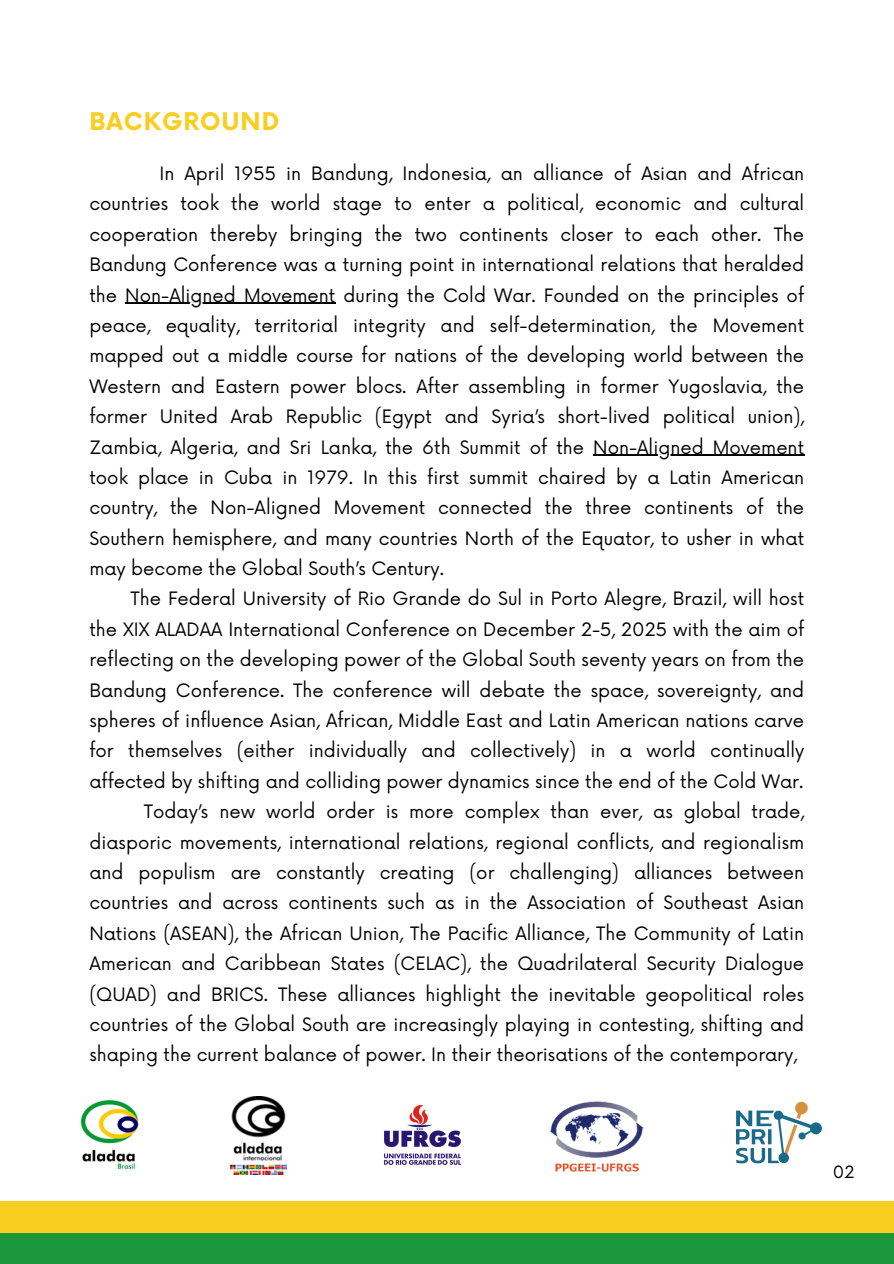
<style>
.page{position:relative;width:894px;height:1264px;background:#fff}
.page>*{position:absolute;margin:0;border:0;box-sizing:border-box;transform-origin:0 0}
.t1{font:700 23.7px "Now";letter-spacing:.035em;color:#f9ce21}
.t2{font:18px/30.3px "Now";color:#000;text-align:justify}
.t3{font:16.5px "Now";color:#000}
</style>
<div class="page">
<div style="left:0;top:1232px;width:893px;height:31px;background:#1c973b"></div>
<div style="left:0;top:1200px;width:893px;height:32px;background:#f9ce21"></div>
<hr style="left:125px;top:303px;width:210px;height:1px;background:#000">
<hr style="left:593px;top:454px;width:211px;height:2px;background:#000">
<img style="left:80px;top:1100px;width:59px;height:70px">
<img style="left:383px;top:1105px;width:78px;height:60px">
<img style="left:549px;top:1101px;width:95px;height:70px">
<img style="left:736px;top:1101px;width:86px;height:63px">
<img style="left:230px;top:1096px;width:56px;height:78px">
<p class="t1" style="left:89px;top:108px;width:191px">BACKGROUND</p>
<h1 class="t2" style="left:89px;top:159px;width:716px;text-indent:70px">In April 1955 in Bandung, Indonesia, an alliance of Asian and African countries took the world stage to enter a political, economic and cultural cooperation thereby bringing the two continents closer to each other. The Bandung Conference was a turning point in international relations that heralded the</h1>
<p class="t2" style="left:89px;top:281px;width:716px;text-indent:36px">Non-Aligned Movement during the Cold War. Founded on the principles of peace, equality, territorial integrity and self-determination, the Movement mapped out a middle course for nations of the developing world between the Western and Eastern power blocs. After assembling in former Yugoslavia, the former United Arab Republic (Egypt and Syria’s short-lived political union), Zambia, Algeria, and Sri Lanka, the 6th Summit of the</p>
<p class="t2" style="left:593px;top:433px;width:212px">Non-Aligned Movement</p>
<p class="t2" style="left:89px;top:463px;width:716px">took place in Cuba in 1979. In this first summit chaired by a Latin American</p>
<p class="t2" style="left:89px;top:493px;width:716px">country, the Non-Aligned Movement connected the three continents of the</p>
<p class="t2" style="left:89px;top:524px;width:716px">Southern hemisphere, and many countries North of the Equator, to usher in what</p>
<p class="t2" style="left:89px;top:554px;width:356px">may become the Global South’s Century.</p>
<p class="t2" style="left:130px;top:584px;width:675px">The Federal University of Rio Grande do Sul in Porto Alegre, Brazil, will host</p>
<p class="t2" style="left:89px;top:615px;width:716px">the XIX ALADAA International Conference on December 2-5, 2025 with the aim of</p>
<p class="t2" style="left:89px;top:645px;width:716px">reflecting on the developing power of the Global South seventy years on from the</p>
<p class="t2" style="left:89px;top:676px;width:716px">Bandung Conference. The conference will debate the space, sovereignty, and</p>
<p class="t2" style="left:89px;top:706px;width:716px">spheres of influence Asian, African, Middle East and Latin American nations carve</p>
<p class="t2" style="left:89px;top:736px;width:716px">for themselves (either individually and collectively) in a world continually</p>
<p class="t2" style="left:89px;top:767px;width:715px">affected by shifting and colliding power dynamics since the end of the Cold War.</p>
<p class="t2" style="left:144px;top:797px;width:661px">Today’s new world order is more complex than ever, as global trade,</p>
<p class="t2" style="left:89px;top:827px;width:716px">diasporic movements, international relations, regional conflicts, and regionalism</p>
<p class="t2" style="left:89px;top:858px;width:716px">and populism are constantly creating (or challenging) alliances between</p>
<p class="t2" style="left:89px;top:888px;width:716px">countries and across continents such as in the Association of Southeast Asian</p>
<p class="t2" style="left:89px;top:919px;width:716px">Nations (ASEAN), the African Union, The Pacific Alliance, The Community of Latin American and Caribbean States (CELAC), the Quadrilateral Security Dialogue (QUAD) and BRICS. These alliances highlight the inevitable geopolitical roles countries of the Global South are increasingly playing in contesting, shifting and shaping the current balance of power. In their theorisations of the contemporary,</p>
<p class="t3" style="left:832px;top:1162px;width:23px">02</p>
</div>
